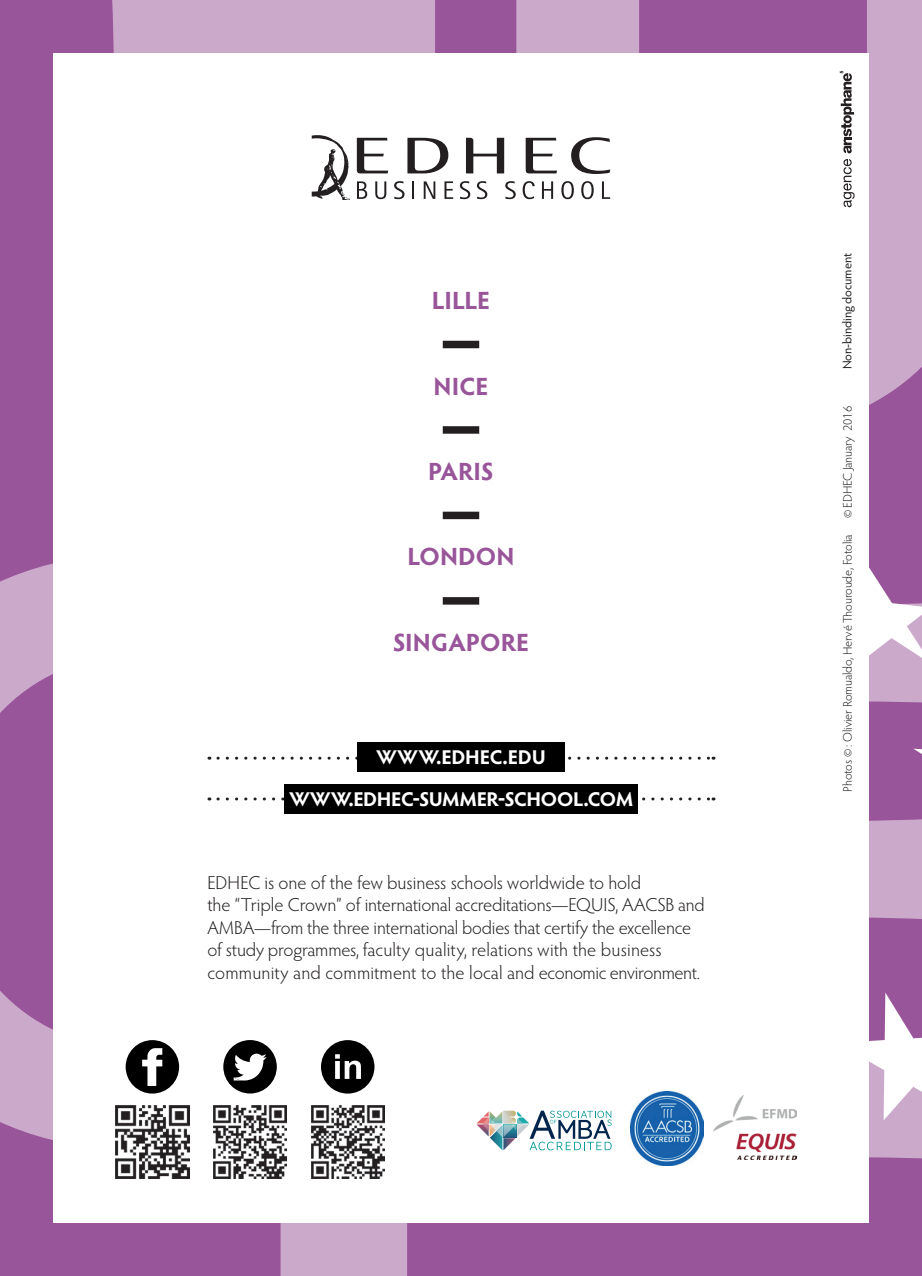
<style>
.page{position:relative;width:922px;height:1276px;background:#fff}
.page>*{position:absolute;margin:0;border:0;box-sizing:border-box;transform-origin:0 0}
.t1{font:700 25px "Hypatia Sans Pro";color:#959}
.t2{font:700 20px "Hypatia Sans Pro";letter-spacing:-.01em;color:#fff}
.t3{font:300 18.75px/22.5px "Hypatia Sans Pro";letter-spacing:-.005em;color:#231f20}
.t4{font:300 12.5px "Hypatia Sans Pro";letter-spacing:-.01em;color:#231f20}
.t5{font:12.5px "Hypatia Sans Pro";letter-spacing:-.01em;color:#231f20}
</style>
<div class="page">
<div style="left:0;top:0;width:921px;height:1276px;background:#959"></div>
<svg style="left:868px;top:566px;width:23px;height:35px"></svg>
<div style="left:112px;top:0;width:323px;height:53px;background:#cba9cb"></div>
<svg style="left:868px;top:601px;width:53px;height:559px"></svg>
<svg style="left:516px;top:0;width:405px;height:432px;fill:#cba9cb"></svg>
<svg style="left:0;top:563px;width:53px;height:577px"></svg>
<svg style="left:276px;top:1222px;width:402px;height:54px"></svg>
<div style="left:53px;top:53px;width:815px;height:1169px;background:#fff"></div>
<svg style="left:843px;top:159px;width:11px;height:48px"></svg>
<svg style="left:839px;top:71px;width:14px;height:82px"></svg>
<svg style="left:207px;top:742px;width:506px;height:58px"></svg>
<div style="left:357px;top:741px;width:207px;height:30px;background:#000001"></div>
<div style="left:284px;top:784px;width:353px;height:30px;background:#000001"></div>
<svg style="left:407px;top:138px;width:41px;height:35px"></svg>
<svg style="left:466px;top:138px;width:38px;height:35px"></svg>
<svg style="left:571px;top:137px;width:39px;height:37px"></svg>
<svg style="left:525px;top:138px;width:32px;height:35px"></svg>
<svg style="left:357px;top:138px;width:31px;height:35px"></svg>
<svg style="left:311px;top:135px;width:39px;height:65px"></svg>
<svg style="left:357px;top:181px;width:10px;height:18px"></svg>
<svg style="left:375px;top:181px;width:11px;height:18px"></svg>
<svg style="left:394px;top:181px;width:10px;height:18px"></svg>
<svg style="left:412px;top:181px;width:2px;height:18px"></svg>
<svg style="left:423px;top:181px;width:12px;height:18px"></svg>
<svg style="left:444px;top:181px;width:9px;height:18px"></svg>
<svg style="left:460px;top:181px;width:10px;height:18px"></svg>
<svg style="left:477px;top:181px;width:10px;height:18px"></svg>
<svg style="left:505px;top:181px;width:10px;height:18px"></svg>
<svg style="left:522px;top:181px;width:12px;height:18px"></svg>
<svg style="left:542px;top:181px;width:11px;height:18px"></svg>
<svg style="left:561px;top:181px;width:12px;height:18px"></svg>
<svg style="left:581px;top:181px;width:12px;height:18px"></svg>
<svg style="left:602px;top:181px;width:8px;height:18px"></svg>
<div style="left:442px;top:341px;width:37px;height:7px;background:#231f20"></div>
<div style="left:442px;top:426px;width:37px;height:8px;background:#231f20"></div>
<div style="left:442px;top:512px;width:37px;height:7px;background:#231f20"></div>
<div style="left:442px;top:597px;width:37px;height:7px;background:#231f20"></div>
<svg style="left:476px;top:1110px;width:135px;height:41px"></svg>
<img style="left:630px;top:1091px;width:73px;height:74px">
<img style="left:713px;top:1095px;width:83px;height:64px">
<div style="left:126px;top:1040px;width:53px;height:53px;background:#000001;border-radius:50%"></div>
<svg style="left:142px;top:1048px;width:20px;height:38px"></svg>
<div style="left:321px;top:1040px;width:53px;height:53px;background:#000001;border-radius:50%"></div>
<svg style="left:335px;top:1054px;width:26px;height:25px"></svg>
<div style="left:223px;top:1040px;width:54px;height:53px;background:#000001;border-radius:50%"></div>
<svg style="left:233px;top:1053px;width:34px;height:27px"></svg>
<img style="left:116px;top:1105px;width:73px;height:74px">
<img style="left:213px;top:1105px;width:74px;height:74px">
<img style="left:311px;top:1105px;width:73px;height:74px">
<h1 class="t1" style="left:431px;top:283px;width:13px">LILLE</h1>
<h1 class="t1" style="left:433px;top:368px;width:14px">NICE</h1>
<h1 class="t1" style="left:428px;top:454px;width:14px">PARI</h1>
<h1 class="t1" style="left:480px;top:454px;width:14px">S</h1>
<h1 class="t1" style="left:407px;top:539px;width:17px">LON</h1>
<h1 class="t1" style="left:458px;top:539px;width:37px">DON</h1>
<h1 class="t1" style="left:392px;top:624px;width:29px">SINGAPORE</h1>
<p class="t2" style="left:376px;top:743px;width:102px">WWW.EDHEC</p>
<p class="t2" style="left:502px;top:743px;width:29px">.EDU</p>
<p class="t2" style="left:348px;top:785px;width:286px">.EDHEC-SUMMER-SCHOOL.COM</p>
<p class="t2" style="left:289px;top:785px;width:22px">WWW</p>
<p class="t3" style="left:207px;top:871px;width:498px">EDHEC is one of the few business schools worldwide to hold<br>the “Triple Crown” of international accreditations—EQUIS, AACSB and<br>AMBA</p>
<p class="t3" style="left:207px;top:916px;width:494px;text-indent:47px">—from the three international bodies that certify the excellence of study programmes, faculty quality, relations with the business community and commitment to the local and economic environment.</p>
<p class="t5" style="left:838px;top:369px;width:117px;rotate:-90deg">Non-binding document</p>
<p class="t4" style="left:839px;top:518px;width:114px;rotate:-90deg">© EDHEC January 2016</p>
<p class="t4" style="left:839px;top:792px;width:259px;rotate:-90deg">Photos © : Olivier Romualdo, Hervé Thouroude, Fotolia</p>
</div>
